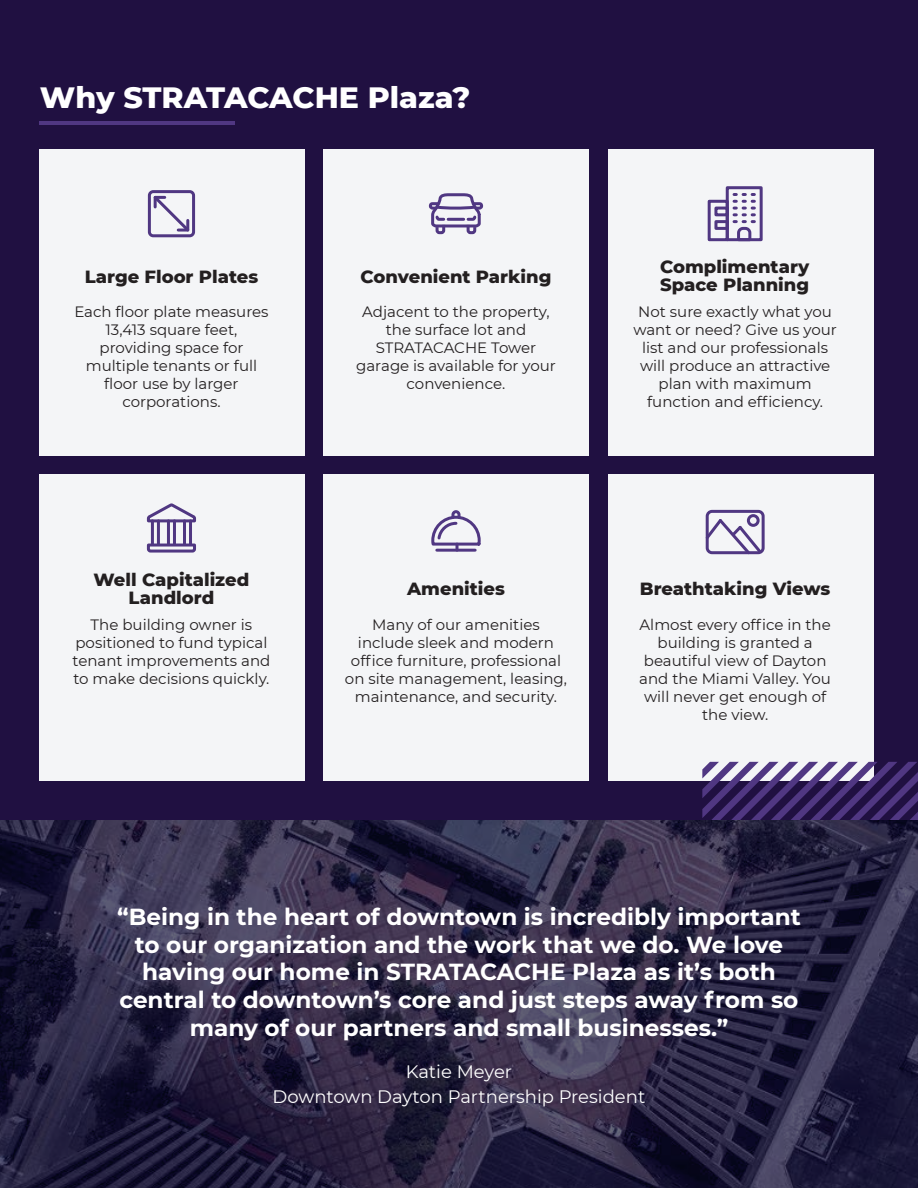
<style>
.page{position:relative;width:918px;height:1188px;background:#201041}
.page>*{position:absolute;margin:0;border:0;box-sizing:border-box;transform-origin:0 0}
.t1{font:800 30px "Montserrat";color:#fff}
.t2{font:700 23.25px/27.8px "Montserrat";color:#fff;text-align:center}
.t3{font:800 18px/18px "Montserrat";color:#231f20;text-align:center}
.t4{font:18px/25.5px "Montserrat";color:#fff;text-align:center}
.t5{font:15px/18px "Montserrat";color:#231f20;text-align:center}
</style>
<div class="page">
<div style="left:39px;top:149px;width:266px;height:307px;background:#f4f5f7"></div>
<div style="left:39px;top:474px;width:266px;height:307px;background:#f4f5f7"></div>
<div style="left:323px;top:149px;width:265px;height:307px;background:#f4f5f7"></div>
<div style="left:323px;top:474px;width:265px;height:307px;background:#f4f5f7"></div>
<div style="left:608px;top:149px;width:265px;height:307px;background:#f4f5f7"></div>
<div style="left:608px;top:474px;width:265px;height:307px;background:#f4f5f7"></div>
<svg style="left:428px;top:193px;width:56px;height:42px"></svg>
<hr style="left:437px;top:549px;width:38px;height:3px;background:#503782">
<svg style="left:431px;top:510px;width:50px;height:40px"></svg>
<div style="left:148px;top:190px;width:47px;height:47px;border:3px solid #503782;border-radius:4px"></div>
<svg style="left:151px;top:193px;width:41px;height:41px"></svg>
<svg style="left:146px;top:503px;width:50px;height:25px"></svg>
<hr style="left:157px;top:521px;width:3px;height:23px;background:#503782">
<hr style="left:151px;top:521px;width:3px;height:23px;background:#503782">
<hr style="left:189px;top:521px;width:3px;height:23px;background:#503782">
<hr style="left:183px;top:521px;width:3px;height:23px;background:#503782">
<hr style="left:173px;top:521px;width:3px;height:23px;background:#503782">
<hr style="left:167px;top:521px;width:3px;height:23px;background:#503782">
<svg style="left:146px;top:542px;width:50px;height:11px"></svg>
<div style="left:726px;top:186px;width:37px;height:55px;border:3px solid #503782"></div>
<div style="left:708px;top:200px;width:21px;height:41px;border:3px solid #503782"></div>
<div style="left:714px;top:207px;width:15px;height:9px;border:3px solid #503782"></div>
<div style="left:714px;top:220px;width:15px;height:10px;border:3px solid #503782"></div>
<svg style="left:734px;top:193px;width:20px;height:49px"></svg>
<div style="left:706px;top:510px;width:59px;height:44px;border:3px solid #503782;border-radius:5px"></div>
<div style="left:747px;top:514px;width:13px;height:13px;border:3px solid #503782;border-radius:50%"></div>
<svg style="left:705px;top:516px;width:59px;height:39px"></svg>
<svg style="left:702px;top:762px;width:216px;height:59px"></svg>
<svg style="left:0;top:821px;width:918px;height:367px"></svg>
<hr style="left:40px;top:121px;width:195px;height:4px;background:#503782">
<h1 class="t1" style="left:40px;top:83px;width:432px">Why STRATACACHE Plaza?</h1>
<p class="t3" style="left:85px;top:268px;width:175px">Large Floor Plates</p>
<p class="t5" style="left:74px;top:302px;width:196px">Each floor plate measures<br>13,413 square feet, providing space for multiple tenants or full floor use by larger corporations.</p>
<p class="t3" style="left:94px;top:571px;width:157px">Well Capitalized<br>Landlord</p>
<p class="t5" style="left:73px;top:615px;width:199px">The building owner is positioned to fund typical tenant improvements and to make decisions quickly.</p>
<p class="t3" style="left:361px;top:268px;width:192px">Convenient Parking</p>
<p class="t5" style="left:356px;top:302px;width:201px">Adjacent to the property, the surface lot and<br>STRATACACHE Tower garage is available for your convenience.</p>
<p class="t3" style="left:407px;top:581px;width:99px">Amenities</p>
<p class="t5" style="left:345px;top:615px;width:224px">Many of our amenities include sleek and modern office furniture, professional on site management, leasing, maintenance, and security.</p>
<p class="t3" style="left:660px;top:258px;width:151px;text-align:left">Complimentary<br>Space Planning</p>
<p class="t5" style="left:633px;top:302px;width:205px">Not sure exactly what you want or need? Give us your list and our professionals will produce an attractive plan with maximum function and efficiency.</p>
<p class="t3" style="left:640px;top:581px;width:192px">Breathtaking Views</p>
<p class="t5" style="left:639px;top:615px;width:193px">Almost every office in the building is granted a beautiful view of Dayton and the Miami Valley. You will never get enough of the view.</p>
<p class="t2" style="left:117px;top:904px;width:685px">“Being in the heart of downtown is incredibly important to our organization and the work that we do. We love having our home in STRATACACHE Plaza as it’s both central to downtown’s core and just steps away from so many of our partners and small businesses.”</p>
<p class="t4" style="left:273px;top:1058px;width:374px">Katie Meyer<br>Downtown Dayton Partnership President</p>
</div>
